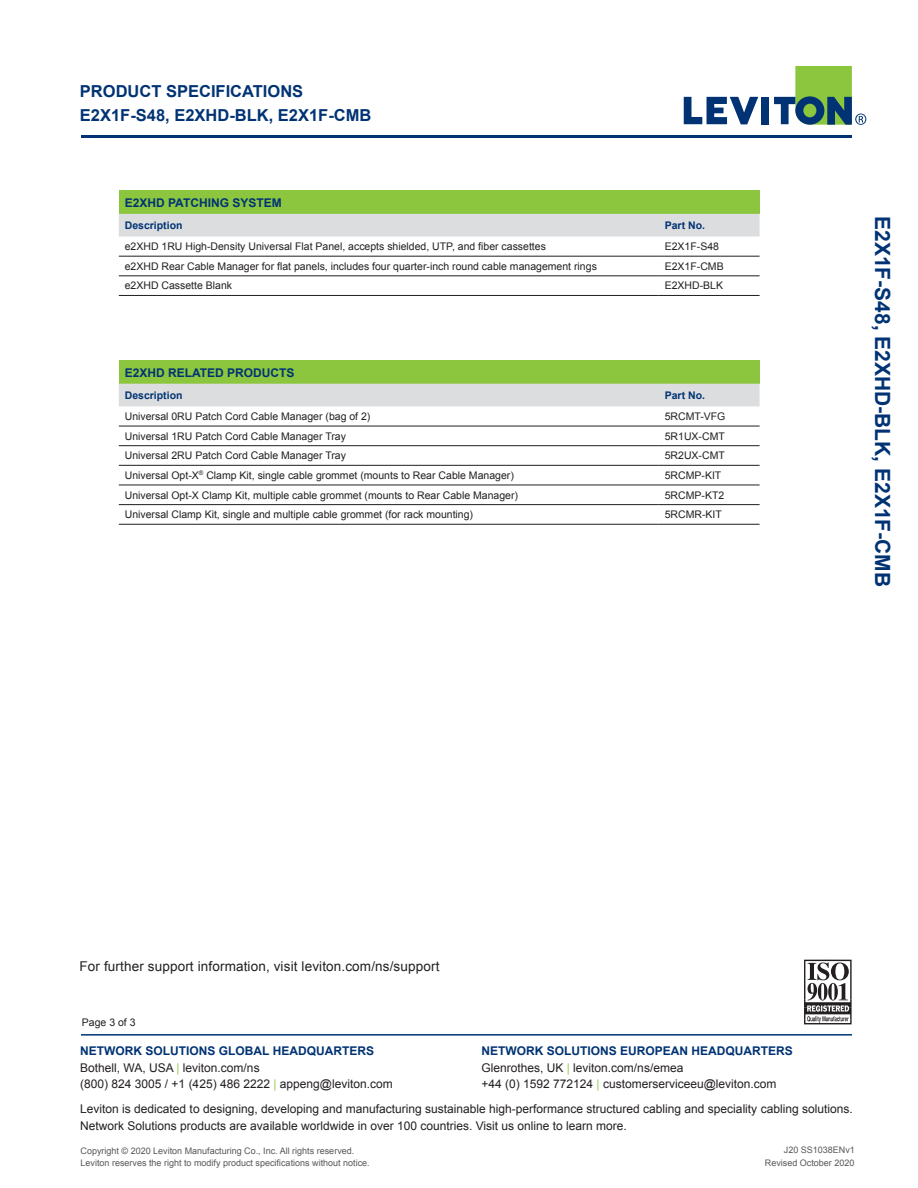
<style>
.page{position:relative;width:918px;height:1188px;background:#fff}
.page>*{position:absolute;margin:0;border:0;box-sizing:border-box;transform-origin:0 0}
.Side_Tab_Part__s{font:700 21px "Arial";color:#013374}
.PRODUCT_SPECIFICATIO{font:700 16.5px "Arial";color:#013374}
.t1{font:13.5px "Arial";letter-spacing:.01em;color:#231f20}
.t2{font:12px/16.5px "Arial";color:#231f20}
.Chart_Header{font:700 12px "Arial";color:#013374}
.Chart_Notes{font:10.5px "Arial";color:#231f20}
.Chart_Subhead{font:700 10.5px "Arial";color:#013374}
.Mouse_Type{font:9px/12px "Arial";color:#57585a}
.s1{font-weight:700;color:#013374}
.s2{color:#96ca4e}
</style>
<div class="page">
<svg style="left:804px;top:960px;width:48px;height:64px"></svg>
<hr style="left:81px;top:1034px;width:771px;height:2px;background:#013374">
<svg style="left:684px;top:97px;width:74px;height:27px"></svg>
<div style="left:761px;top:97px;width:8px;height:27px;background:#013374"></div>
<svg style="left:774px;top:66px;width:92px;height:59px"></svg>
<hr style="left:81px;top:135px;width:771px;height:3px;background:#013374">
<div style="left:119px;top:361px;width:641px;height:23px;background:#8bc63e"></div>
<div style="left:119px;top:384px;width:641px;height:22px;background:#dcdddf"></div>
<hr style="left:119px;top:426px;width:540px;height:1px;background:#231f20">
<hr style="left:659px;top:426px;width:101px;height:1px;background:#231f20">
<hr style="left:119px;top:445px;width:540px;height:1px;background:#231f20">
<hr style="left:659px;top:445px;width:101px;height:1px;background:#231f20">
<hr style="left:119px;top:465px;width:540px;height:1px;background:#231f20">
<hr style="left:659px;top:465px;width:101px;height:1px;background:#231f20">
<hr style="left:119px;top:485px;width:540px;height:1px;background:#231f20">
<hr style="left:659px;top:485px;width:101px;height:1px;background:#231f20">
<hr style="left:119px;top:504px;width:540px;height:1px;background:#231f20">
<hr style="left:659px;top:504px;width:101px;height:1px;background:#231f20">
<hr style="left:119px;top:524px;width:540px;height:1px;background:#231f20">
<hr style="left:659px;top:524px;width:101px;height:1px;background:#231f20">
<div style="left:119px;top:191px;width:641px;height:23px;background:#8bc63e"></div>
<div style="left:119px;top:214px;width:641px;height:23px;background:#dcdddf"></div>
<hr style="left:119px;top:256px;width:540px;height:1px;background:#231f20">
<hr style="left:659px;top:256px;width:101px;height:1px;background:#231f20">
<hr style="left:119px;top:276px;width:540px;height:1px;background:#231f20">
<hr style="left:659px;top:276px;width:101px;height:1px;background:#231f20">
<hr style="left:119px;top:295px;width:540px;height:1px;background:#231f20">
<hr style="left:659px;top:295px;width:101px;height:1px;background:#231f20">
<p class="PRODUCT_SPECIFICATIO" style="left:80px;top:80px;width:225px">PRODUCT SPECIFICATIONS</p>
<p class="PRODUCT_SPECIFICATIO" style="left:80px;top:104px;width:293px">E2X1F-S48, E2XHD-BLK, E2X1F-CMB</p>
<p class="Chart_Header" style="left:125px;top:195px;width:158px">E2XHD PATCHING SYSTEM</p>
<p class="Chart_Subhead" style="left:125px;top:218px;width:59px">Description</p>
<p class="Chart_Subhead" style="left:665px;top:218px;width:42px">Part No.</p>
<p class="Chart_Notes" style="left:125px;top:240px;width:423px">e2XHD 1RU High-Density Universal Flat Panel, accepts shielded, UTP, and fiber cassettes</p>
<p class="Chart_Notes" style="left:665px;top:240px;width:56px">E2X1F-S48</p>
<p class="Chart_Notes" style="left:125px;top:259px;width:474px">e2XHD Rear Cable Manager for flat panels, includes four quarter-inch round cable management rings</p>
<p class="Chart_Notes" style="left:665px;top:259px;width:60px">E2X1F-CMB</p>
<p class="Chart_Notes" style="left:125px;top:279px;width:109px">e2XHD Cassette Blank</p>
<p class="Chart_Notes" style="left:665px;top:279px;width:60px">E2XHD-BLK</p>
<p class="Chart_Header" style="left:125px;top:364px;width:171px">E2XHD RELATED PRODUCTS</p>
<p class="Chart_Subhead" style="left:125px;top:388px;width:59px">Description</p>
<p class="Chart_Subhead" style="left:665px;top:388px;width:42px">Part No.</p>
<p class="Chart_Notes" style="left:125px;top:409px;width:247px">Universal 0RU Patch Cord Cable Manager (bag of 2)</p>
<p class="Chart_Notes" style="left:665px;top:409px;width:62px">5RCMT-VFG</p>
<p class="Chart_Notes" style="left:125px;top:429px;width:223px">Universal 1RU Patch Cord Cable Manager Tray</p>
<p class="Chart_Notes" style="left:665px;top:429px;width:62px">5R1UX-CMT</p>
<p class="Chart_Notes" style="left:125px;top:449px;width:223px">Universal 2RU Patch Cord Cable Manager Tray</p>
<p class="Chart_Notes" style="left:665px;top:449px;width:62px">5R2UX-CMT</p>
<p class="Chart_Notes" style="left:125px;top:468px;width:391px">Universal Opt-X<sup>®</sup> Clamp Kit, single cable grommet (mounts to Rear Cable Manager)</p>
<p class="Chart_Notes" style="left:665px;top:468px;width:58px">5RCMP-KIT</p>
<p class="Chart_Notes" style="left:125px;top:488px;width:395px">Universal Opt-X Clamp Kit, multiple cable grommet (mounts to Rear Cable Manager)</p>
<p class="Chart_Notes" style="left:665px;top:488px;width:61px">5RCMP-KT2</p>
<p class="Chart_Notes" style="left:125px;top:508px;width:350px">Universal Clamp Kit, single and multiple cable grommet (for rack mounting)</p>
<p class="Chart_Notes" style="left:665px;top:508px;width:59px">5RCMR-KIT</p>
<p class="Side_Tab_Part__s" style="left:896px;top:216px;width:373px;rotate:90deg">E2X1F-S48, E2XHD-BLK, E2X1F-CMB</p>
<p class="t1" style="left:80px;top:957px;width:361px">For further support information, visit leviton.com/ns/support</p>
<p class="Chart_Notes" style="left:82px;top:1015px;width:55px">Page 3 of 3</p>
<p class="t2" style="left:80px;top:1043px;width:314px"><span class="s1">NETWORK SOLUTIONS GLOBAL HEADQUARTERS<br></span>Bothell, WA, USA <span class="s2">|</span> leviton.com/ns<br>(800) 824 3005 / +1 (425) 486 2222 <span class="s2">|</span> appeng@leviton.com</p>
<p class="t2" style="left:481px;top:1043px;width:313px"><span class="s1">NETWORK SOLUTIONS EUROPEAN HEADQUARTERS<br></span>Glenrothes, UK <span class="s2">|</span> leviton.com/ns/emea<br>+44 (0) 1592 772124 <span class="s2">|</span> customerserviceeu@leviton.com</p>
<p class="t2" style="left:80px;top:1101px;width:774px">Leviton is dedicated to designing, developing and manufacturing sustainable high-performance structured cabling and speciality cabling solutions.<br>Network Solutions products are available worldwide in over 100 countries. Visit us online to learn more.</p>
<p class="Mouse_Type" style="left:81px;top:1145px;width:291px">Copyright © 2020 Leviton Manufacturing Co., Inc. All rights reserved.<br>Leviton reserves the right to modify product specifications without notice.</p>
<p class="Mouse_Type" style="left:784px;top:1144px;width:73px">J20 SS1038ENv1</p>
<p class="Mouse_Type" style="left:765px;top:1157px;width:91px">Revised October 2020</p>
</div>
